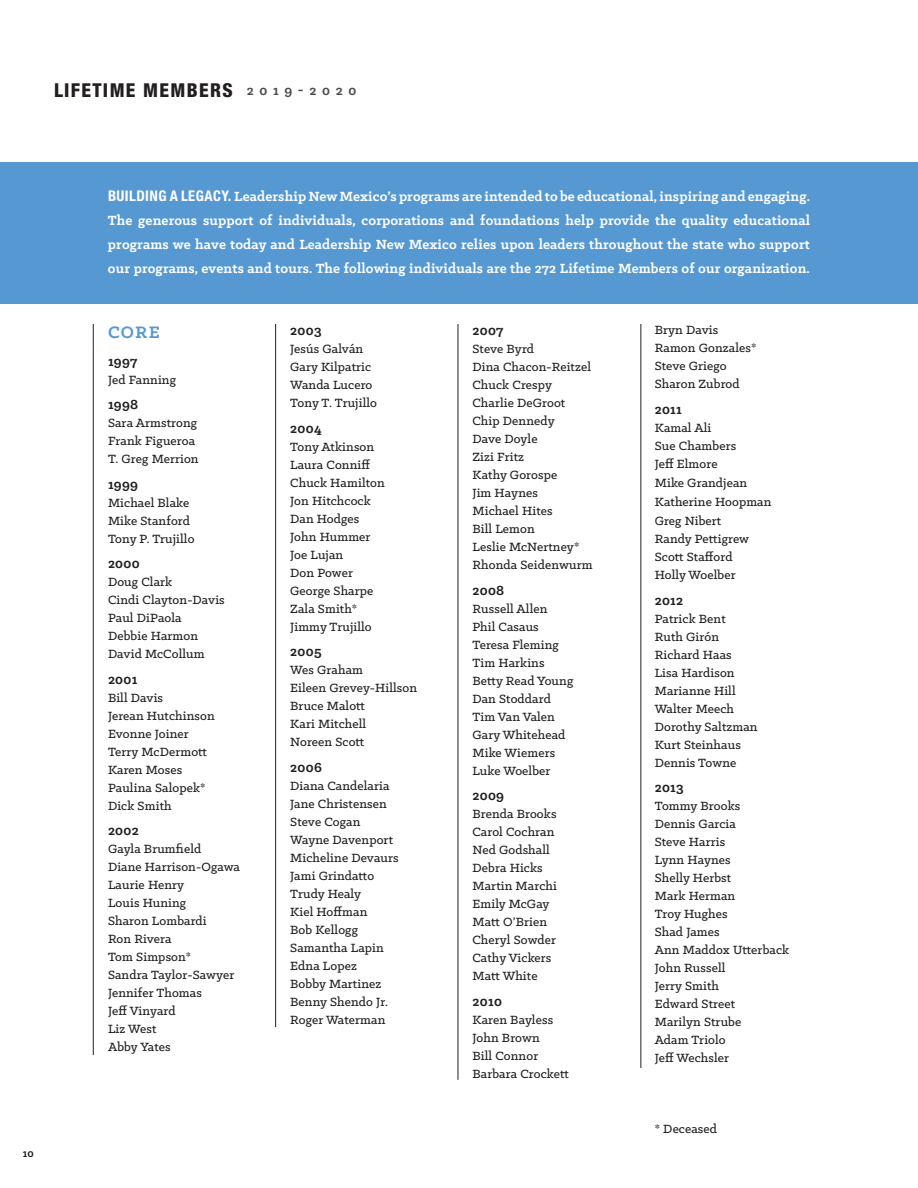
<style>
.page{position:relative;width:918px;height:1188px;background:#fff}
.page>*{position:absolute;margin:0;border:0;box-sizing:border-box;transform-origin:0 0}
.t1{font:800 condensed 19.2px "Helvetica Neue";letter-spacing:.07em;color:#231f20}
.t2{font:700 18.75px "Klinic Slab";color:#5698d2}
.t3{font:700 15px/24px "Klinic Slab";letter-spacing:.01em;color:#fff;text-align:justify}
.t4{font:700 15px "Klinic Slab";letter-spacing:.02em;color:#231f20}
.t5{font:500 13.5px/18px "Klinic Slab";letter-spacing:.01em;color:#231f20}
.t6{font:700 12px "Klinic Slab";color:#231f20}
.s1{font-family:"Klinic Slab";font-weight:700;font-stretch:normal;font-size:15px;color:#4d4d4f}
.s2{font-family:"Helvetica Neue";font-stretch:condensed;font-size:14.7px}
</style>
<div class="page">
<div style="left:0;top:162px;width:918px;height:142px;background:#5698d2"></div>
<hr style="left:458px;top:324px;width:1px;height:756px;background:#231f20">
<hr style="left:275px;top:324px;width:1px;height:703px;background:#231f20">
<hr style="left:93px;top:324px;width:1px;height:731px;background:#231f20">
<hr style="left:640px;top:324px;width:1px;height:744px;background:#231f20">
<h1 class="t1" style="left:54px;top:78px;width:304px">LIFETIME MEMBERS <span class="s1">2 0 1 9 - 2 0 2 0</span></h1>
<p class="t6" style="left:23px;top:1145px;width:12px">10</p>
<p class="t3" style="left:108px;top:184px;width:704px"><span class="s2">BUILDING A LEGACY.</span> Leadership New Mexico’s programs are intended to be educational, inspiring and engaging.<br>The generous support of individuals, corporations and foundations help provide the quality educational programs we have today and Leadership New Mexico relies upon leaders throughout the state who support our programs, events and tours. The following individuals are the 272 Lifetime Members of our organization.</p>
<h2 class="t2" style="left:108px;top:320px;width:53px">CORE</h2>
<p class="t4" style="left:108px;top:351px;width:31px">1997</p>
<p class="t5" style="left:108px;top:370px;width:70px">Jed Fanning</p>
<p class="t4" style="left:108px;top:395px;width:32px">1998</p>
<p class="t5" style="left:108px;top:414px;width:92px">Sara Armstrong<br>Frank Figueroa<br>T. Greg Merrion</p>
<p class="t4" style="left:108px;top:474px;width:31px">1999</p>
<p class="t5" style="left:108px;top:493px;width:88px">Michael Blake<br>Mike Stanford<br>Tony P. Trujillo</p>
<p class="t4" style="left:108px;top:554px;width:33px">2000</p>
<p class="t5" style="left:108px;top:573px;width:118px">Doug Clark<br>Cindi Clayton-Davis<br>Paul DiPaola<br>Debbie Harmon<br>David McCollum</p>
<p class="t4" style="left:108px;top:669px;width:31px">2001</p>
<p class="t5" style="left:108px;top:688px;width:108px">Bill Davis<br>Jerean Hutchinson<br>Evonne Joiner<br>Terry McDermott<br>Karen Moses<br>Paulina Salopek*<br>Dick Smith</p>
<p class="t4" style="left:108px;top:821px;width:32px">2002</p>
<p class="t5" style="left:108px;top:840px;width:134px">Gayla Brumfield<br>Diane Harrison-Ogawa<br>Laurie Henry<br>Louis Huning<br>Sharon Lombardi<br>Ron Rivera<br>Tom Simpson*<br>Sandra Taylor-Sawyer<br>Jennifer Thomas<br>Jeff Vinyard<br>Liz West<br>Abby Yates</p>
<p class="t4" style="left:290px;top:321px;width:33px">2003</p>
<p class="t5" style="left:290px;top:340px;width:88px">Jesús Galván<br>Gary Kilpatric<br>Wanda Lucero<br>Tony T. Trujillo</p>
<p class="t4" style="left:290px;top:418px;width:33px">2004</p>
<p class="t5" style="left:290px;top:437px;width:96px">Tony Atkinson<br>Laura Conniff<br>Chuck Hamilton<br>Jon Hitchcock<br>Dan Hodges<br>John Hummer<br>Joe Lujan<br>Don Power<br>George Sharpe<br>Zala Smith*<br>Jimmy Trujillo</p>
<p class="t4" style="left:290px;top:642px;width:33px">2005</p>
<p class="t5" style="left:290px;top:661px;width:128px">Wes Graham<br>Eileen Grevey-Hillson<br>Bruce Malott<br>Kari Mitchell<br>Noreen Scott</p>
<p class="t4" style="left:290px;top:757px;width:33px">2006</p>
<p class="t5" style="left:290px;top:776px;width:110px">Diana Candelaria<br>Jane Christensen<br>Steve Cogan<br>Wayne Davenport<br>Micheline Devaurs<br>Jami Grindatto<br>Trudy Healy<br>Kiel Hoffman<br>Bob Kellogg<br>Samantha Lapin<br>Edna Lopez<br>Bobby Martinez<br>Benny Shendo Jr.<br>Roger Waterman</p>
<p class="t4" style="left:472px;top:321px;width:32px">2007</p>
<p class="t5" style="left:472px;top:340px;width:122px">Steve Byrd<br>Dina Chacon-Reitzel<br>Chuck Crespy<br>Charlie DeGroot<br>Chip Dennedy<br>Dave Doyle<br>Zizi Fritz<br>Kathy Gorospe<br>Jim Haynes<br>Michael Hites<br>Bill Lemon<br>Leslie McNertney*<br>Rhonda Seidenwurm</p>
<p class="t4" style="left:472px;top:580px;width:33px">2008</p>
<p class="t5" style="left:472px;top:599px;width:102px">Russell Allen<br>Phil Casaus<br>Teresa Fleming<br>Tim Harkins<br>Betty Read Young<br>Dan Stoddard<br>Tim Van Valen<br>Gary Whitehead<br>Mike Wiemers<br>Luke Woelber</p>
<p class="t4" style="left:472px;top:786px;width:33px">2009</p>
<p class="t5" style="left:472px;top:805px;width:86px">Brenda Brooks<br>Carol Cochran<br>Ned Godshall<br>Debra Hicks<br>Martin Marchi<br>Emily McGay<br>Matt O’Brien<br>Cheryl Sowder<br>Cathy Vickers<br>Matt White</p>
<p class="t4" style="left:472px;top:991px;width:31px">2010</p>
<p class="t5" style="left:472px;top:1010px;width:98px">Karen Bayless<br>John Brown<br>Bill Connor<br>Barbara Crockett</p>
<p class="t5" style="left:655px;top:321px;width:103px">Bryn Davis<br>Ramon Gonzales*<br>Steve Griego<br>Sharon Zubrod</p>
<p class="t4" style="left:655px;top:399px;width:29px">2011</p>
<p class="t5" style="left:655px;top:418px;width:118px;line-height:18.5px">Kamal Ali<br>Sue Chambers<br>Jeff Elmore<br>Mike Grandjean<br>Katherine Hoopman<br>Greg Nibert<br>Randy Pettigrew<br>Scott Stafford<br>Holly Woelber</p>
<p class="t4" style="left:655px;top:590px;width:30px">2012</p>
<p class="t5" style="left:655px;top:609px;width:104px">Patrick Bent<br>Ruth Girón<br>Richard Haas<br>Lisa Hardison<br>Marianne Hill<br>Walter Meech<br>Dorothy Saltzman<br>Kurt Steinhaus<br>Dennis Towne</p>
<p class="t4" style="left:655px;top:778px;width:31px">2013</p>
<p class="t5" style="left:655px;top:797px;width:136px">Tommy Brooks<br>Dennis Garcia<br>Steve Harris<br>Lynn Haynes<br>Shelly Herbst<br>Mark Herman<br>Troy Hughes<br>Shad James<br>Ann Maddox Utterback<br>John Russell<br>Jerry Smith<br>Edward Street<br>Marilyn Strube<br>Adam Triolo<br>Jeff Wechsler</p>
<p class="t5" style="left:655px;top:1120px;width:64px">* Deceased</p>
</div>
